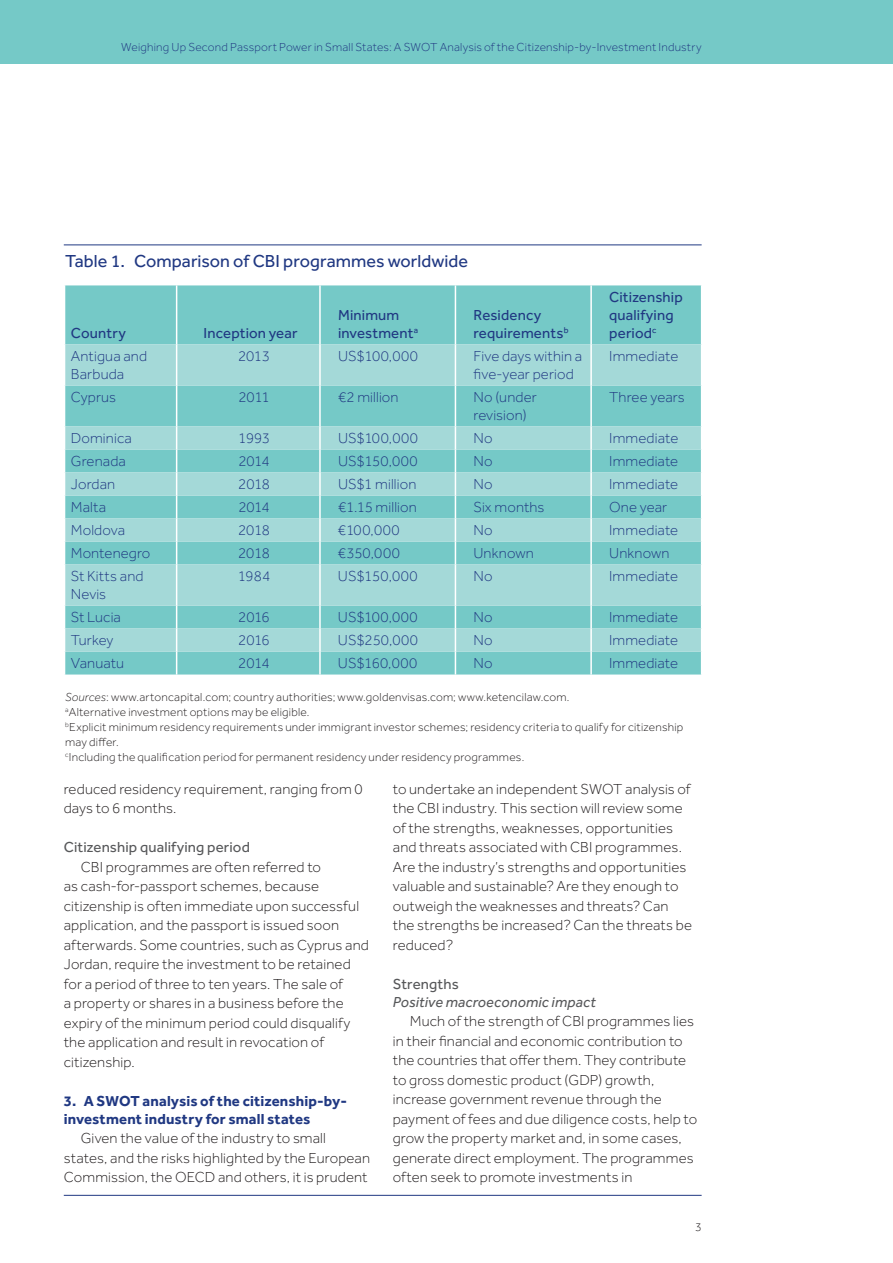
<style>
.page{position:relative;width:893px;height:1263px;background:#fff}
.page>*{position:absolute;margin:0;border:0;box-sizing:border-box;transform-origin:0 0}
.t1{font:18px "Effra";letter-spacing:.005em;color:#203882}
.t2{font:300 15px/19.5px "Effra";letter-spacing:.01em;color:#231f20}
.t3{font:300 15px/18px "Effra";letter-spacing:.01em;color:#203882}
.t4{font:15px/18px "Effra";letter-spacing:.01em;color:#203882}
.t5{font:700 15px/18px "Effra";letter-spacing:.01em;color:#203882}
.t6{font:15px "Effra";letter-spacing:.01em;color:#57585a}
.t7{font:italic 15px "Effra";letter-spacing:.01em;color:#57585a}
.t8{font:300 12px/15px "Effra";letter-spacing:.02em;color:#231f20}
.t9{font:300 12px "Effra";letter-spacing:.015em;color:#203882}
.s1{font-style:italic}
</style>
<div class="page">
<div style="left:0;top:0;width:893px;height:64px;background:#75c9c7"></div>
<hr style="left:64px;top:1195px;width:638px;height:1px;background:#203882">
<hr style="left:64px;top:244px;width:638px;height:1px;background:#203882">
<div style="left:65px;top:285px;width:636px;height:389px;background:#75c9c7"></div>
<svg style="left:65px;top:344px;width:636px;height:307px;background:#91d2d1"></svg>
<hr style="left:176px;top:285px;width:1px;height:59px;background:#fff">
<hr style="left:319px;top:285px;width:2px;height:59px;background:#fff">
<hr style="left:455px;top:285px;width:1px;height:59px;background:#fff">
<hr style="left:590px;top:285px;width:2px;height:59px;background:#fff">
<hr style="left:176px;top:344px;width:1px;height:41px;background:#fff">
<hr style="left:319px;top:344px;width:2px;height:41px;background:#fff">
<hr style="left:455px;top:344px;width:1px;height:41px;background:#fff">
<hr style="left:590px;top:344px;width:2px;height:41px;background:#fff">
<hr style="left:176px;top:385px;width:1px;height:41px;background:#fff">
<hr style="left:319px;top:385px;width:2px;height:41px;background:#fff">
<hr style="left:455px;top:385px;width:1px;height:41px;background:#fff">
<hr style="left:590px;top:385px;width:2px;height:41px;background:#fff">
<hr style="left:319px;top:426px;width:2px;height:23px;background:#fff">
<hr style="left:590px;top:426px;width:2px;height:23px;background:#fff">
<hr style="left:319px;top:449px;width:2px;height:23px;background:#fff">
<hr style="left:590px;top:449px;width:2px;height:23px;background:#fff">
<hr style="left:319px;top:472px;width:2px;height:23px;background:#fff">
<hr style="left:590px;top:472px;width:2px;height:23px;background:#fff">
<hr style="left:319px;top:495px;width:2px;height:23px;background:#fff">
<hr style="left:590px;top:495px;width:2px;height:23px;background:#fff">
<hr style="left:319px;top:518px;width:2px;height:23px;background:#fff">
<hr style="left:590px;top:518px;width:2px;height:23px;background:#fff">
<svg style="left:176px;top:426px;width:1px;height:138px"></svg>
<hr style="left:319px;top:541px;width:2px;height:23px;background:#fff">
<svg style="left:455px;top:426px;width:1px;height:138px"></svg>
<hr style="left:590px;top:541px;width:2px;height:23px;background:#fff">
<hr style="left:176px;top:564px;width:1px;height:41px;background:#fff">
<hr style="left:319px;top:564px;width:2px;height:41px;background:#fff">
<hr style="left:455px;top:564px;width:1px;height:41px;background:#fff">
<hr style="left:590px;top:564px;width:2px;height:41px;background:#fff">
<hr style="left:319px;top:605px;width:2px;height:23px;background:#fff">
<hr style="left:590px;top:605px;width:2px;height:23px;background:#fff">
<hr style="left:319px;top:628px;width:2px;height:23px;background:#fff">
<hr style="left:590px;top:628px;width:2px;height:23px;background:#fff">
<svg style="left:176px;top:605px;width:1px;height:69px"></svg>
<hr style="left:319px;top:651px;width:2px;height:23px;background:#fff">
<svg style="left:455px;top:605px;width:1px;height:69px"></svg>
<hr style="left:590px;top:651px;width:2px;height:23px;background:#fff">
<p class="t9" style="left:121px;top:40px;width:582px">Weighing Up Second Passport Power in Small States: A SWOT Analysis of the Citizenship-by-Investment Industry</p>
<p class="t1" style="left:65px;top:251px;width:404px">Table 1. Comparison of CBI programmes worldwide</p>
<p class="t4" style="left:71px;top:324px;width:56px">Country</p>
<p class="t4" style="left:204px;top:324px;width:95px">Inception year</p>
<p class="t4" style="left:338px;top:306px;width:82px">Minimum investment<sup>a</sup></p>
<p class="t4" style="left:473px;top:306px;width:96px">Residency requirements<sup>b</sup></p>
<p class="t4" style="left:609px;top:288px;width:75px">Citizenship qualifying period<sup>c</sup></p>
<p class="t3" style="left:71px;top:347px;width:78px">Antigua and<br>Barbuda</p>
<p class="t3" style="left:238px;top:347px;width:33px">2013</p>
<p class="t3" style="left:338px;top:347px;width:81px">US$100,000</p>
<p class="t3" style="left:473px;top:347px;width:110px">Five days within a five-year period</p>
<p class="t3" style="left:609px;top:347px;width:71px">Immediate</p>
<p class="t3" style="left:71px;top:388px;width:47px">Cyprus</p>
<p class="t3" style="left:239px;top:388px;width:33px">2011</p>
<p class="t3" style="left:338px;top:388px;width:62px">€2 million</p>
<p class="t3" style="left:473px;top:388px;width:65px">No (under revision)</p>
<p class="t3" style="left:609px;top:388px;width:77px">Three years</p>
<p class="t3" style="left:71px;top:429px;width:63px">Dominica</p>
<p class="t3" style="left:238px;top:429px;width:33px">1993</p>
<p class="t3" style="left:338px;top:429px;width:81px">US$100,000</p>
<p class="t3" style="left:473px;top:429px;width:21px">No</p>
<p class="t3" style="left:609px;top:429px;width:71px">Immediate</p>
<p class="t3" style="left:71px;top:452px;width:57px">Grenada</p>
<p class="t3" style="left:238px;top:452px;width:33px">2014</p>
<p class="t3" style="left:338px;top:452px;width:81px">US$150,000</p>
<p class="t3" style="left:473px;top:452px;width:21px">No</p>
<p class="t3" style="left:609px;top:452px;width:71px">Immediate</p>
<p class="t3" style="left:71px;top:475px;width:46px">Jordan</p>
<p class="t3" style="left:238px;top:475px;width:33px">2018</p>
<p class="t3" style="left:338px;top:475px;width:80px">US$1 million</p>
<p class="t3" style="left:473px;top:475px;width:21px">No</p>
<p class="t3" style="left:609px;top:475px;width:71px">Immediate</p>
<p class="t3" style="left:71px;top:498px;width:37px">Malta</p>
<p class="t3" style="left:238px;top:498px;width:33px">2014</p>
<p class="t3" style="left:338px;top:498px;width:80px">€1.15 million</p>
<p class="t3" style="left:473px;top:498px;width:73px">Six months</p>
<p class="t3" style="left:609px;top:498px;width:60px">One year</p>
<p class="t3" style="left:71px;top:521px;width:56px">Moldova</p>
<p class="t3" style="left:238px;top:521px;width:33px">2018</p>
<p class="t3" style="left:338px;top:521px;width:63px">€100,000</p>
<p class="t3" style="left:473px;top:521px;width:21px">No</p>
<p class="t3" style="left:609px;top:521px;width:71px">Immediate</p>
<p class="t3" style="left:71px;top:544px;width:81px">Montenegro</p>
<p class="t3" style="left:238px;top:544px;width:33px">2018</p>
<p class="t3" style="left:338px;top:544px;width:63px">€350,000</p>
<p class="t3" style="left:473px;top:544px;width:62px">Unknown</p>
<p class="t3" style="left:609px;top:544px;width:62px">Unknown</p>
<p class="t3" style="left:71px;top:567px;width:74px">St Kitts and<br>Nevis</p>
<p class="t3" style="left:238px;top:567px;width:34px">1984</p>
<p class="t3" style="left:338px;top:567px;width:81px">US$150,000</p>
<p class="t3" style="left:473px;top:567px;width:21px">No</p>
<p class="t3" style="left:609px;top:567px;width:71px">Immediate</p>
<p class="t3" style="left:71px;top:608px;width:52px">St Lucia</p>
<p class="t3" style="left:238px;top:608px;width:33px">2016</p>
<p class="t3" style="left:338px;top:608px;width:81px">US$100,000</p>
<p class="t3" style="left:473px;top:608px;width:21px">No</p>
<p class="t3" style="left:609px;top:608px;width:71px">Immediate</p>
<p class="t3" style="left:71px;top:631px;width:44px">Turkey</p>
<p class="t3" style="left:238px;top:631px;width:33px">2016</p>
<p class="t3" style="left:338px;top:631px;width:82px">US$250,000</p>
<p class="t3" style="left:473px;top:631px;width:21px">No</p>
<p class="t3" style="left:609px;top:631px;width:71px">Immediate</p>
<p class="t3" style="left:71px;top:654px;width:55px">Vanuatu</p>
<p class="t3" style="left:238px;top:654px;width:33px">2014</p>
<p class="t3" style="left:338px;top:654px;width:81px">US$160,000</p>
<p class="t3" style="left:473px;top:654px;width:21px">No</p>
<p class="t3" style="left:609px;top:654px;width:71px">Immediate</p>
<p class="t8" style="left:65px;top:689px;width:619px"><span class="s1">Sources</span>: www.artoncapital.com; country authorities; www.goldenvisas.com; www.ketencilaw.com.<br><sup>a</sup>Alternative investment options may be eligible.<br><sup>b</sup>Explicit minimum residency requirements under immigrant investor schemes; residency criteria to qualify for citizenship may differ.<br><sup>c</sup>Including the qualification period for permanent residency under residency programmes.</p>
<p class="t2" style="left:64px;top:779px;width:300px">reduced residency requirement, ranging from 0 days to 6 months.</p>
<p class="t6" style="left:64px;top:838px;width:188px">Citizenship qualifying period</p>
<p class="t2" style="left:64px;top:857px;width:307px;text-indent:17px">CBI programmes are often referred to<br>as cash-for-passport schemes, because citizenship is often immediate upon successful application, and the passport is issued soon afterwards. Some countries, such as Cyprus and Jordan, require the investment to be retained for a period of three to ten years. The sale of<br>a property or shares in a business before the expiry of the minimum period could disqualify the application and result in revocation of citizenship.</p>
<p class="t5" style="left:64px;top:1091px;width:285px">3. A SWOT analysis of the citizenship-by&shy;investment industry for small states</p>
<p class="t2" style="left:64px;top:1128px;width:308px;text-indent:17px">Given the value of the industry to small states, and the risks highlighted by the European<br>Commission, the OECD and others, it is prudent</p>
<p class="t2" style="left:393px;top:779px;width:301px">to undertake an independent SWOT analysis of the CBI industry. This section will review some of the strengths, weaknesses, opportunities and threats associated with CBI programmes.<br>Are the industry’s strengths and opportunities valuable and sustainable? Are they enough to outweigh the weaknesses and threats? Can the strengths be increased? Can the threats be reduced?</p>
<p class="t6" style="left:393px;top:975px;width:68px">Strengths</p>
<p class="t7" style="left:393px;top:993px;width:205px">Positive macroeconomic impact</p>
<p class="t2" style="left:393px;top:1011px;width:306px;text-indent:17px">Much of the strength of CBI programmes lies in their financial and economic contribution to the countries that offer them. They contribute to gross domestic product (GDP) growth, increase government revenue through the payment of fees and due diligence costs, help to grow the property market and, in some cases, generate direct employment. The programmes often seek to promote investments in</p>
<p class="t8" style="left:695px;top:1219px;width:8px">3</p>
</div>
